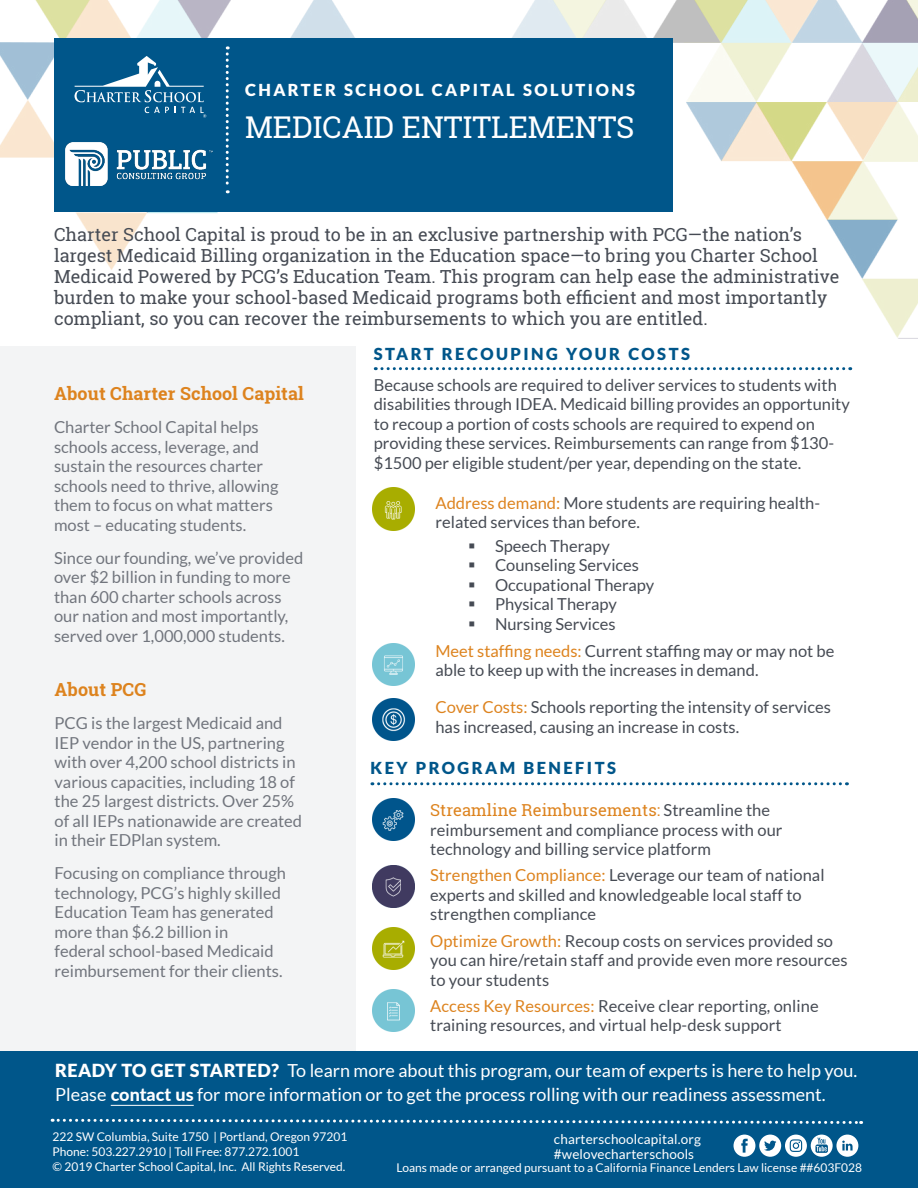
<style>
.page{position:relative;width:918px;height:1188px;background:#fff}
.page>*{position:absolute;margin:0;border:0;box-sizing:border-box;transform-origin:0 0}
.t1{font:30px "Roboto Slab";color:#fff}
.t2{font:18px/21px "Roboto Slab";color:#464b54}
.t3{font:18px/24px "Lato";color:#fff}
.t4{font:700 18px "Roboto Slab";letter-spacing:.005em;color:#dd831e}
.t5{font:16.5px/19.5px "Lato";color:#464b54}
.t6{font:16.5px/19.5px "Lato";color:#71757d}
.t7{font:900 16.5px "Lato";letter-spacing:.15em;color:#00568a}
.t8{font:900 16.5px "Lato";letter-spacing:.15em;color:#fff}
.t9{font:13.5px "Lato";letter-spacing:.01em;color:#fff}
.t10{font:12px/15px "Lato";color:#fff}
.s1{color:#dd831e}
.s2{font-family:"Roboto Slab";color:#dd831e}
.s3{font-weight:900}
.s4{font-weight:800}
</style>
<div class="page">
<img style="left:0;top:0;width:918px;height:338px">
<div style="left:0;top:347px;width:355px;height:705px;background:#f3f4f5"></div>
<div style="left:54px;top:38px;width:619px;height:173px;background:#00568a"></div>
<svg style="left:226px;top:46px;width:3px;height:147px"></svg>
<svg style="left:372px;top:782px;width:468px;height:3px"></svg>
<svg style="left:75px;top:56px;width:131px;height:62px"></svg>
<div style="left:0;top:1052px;width:918px;height:136px;background:#00568a"></div>
<img style="left:66px;top:143px;width:147px;height:42px">
<hr style="left:111px;top:1105px;width:83px;height:1px;background:#fff">
<img style="left:372px;top:799px;width:42px;height:42px">
<img style="left:372px;top:866px;width:42px;height:42px">
<img style="left:372px;top:927px;width:42px;height:42px">
<img style="left:372px;top:989px;width:42px;height:42px">
<img style="left:372px;top:699px;width:42px;height:42px">
<img style="left:372px;top:644px;width:42px;height:42px">
<img style="left:372px;top:488px;width:42px;height:42px">
<svg style="left:375px;top:367px;width:469px;height:3px"></svg>
<svg style="left:734px;top:1135px;width:124px;height:22px"></svg>
<svg style="left:52px;top:1118px;width:810px;height:6px"></svg>
<p class="t8" style="left:245px;top:81px;width:392px">CHARTER SCHOOL CAPITAL SOLUTIONS</p>
<p class="t1" style="left:245px;top:107px;width:391px">MEDICAID ENTITLEMENTS</p>
<p class="t2" style="left:54px;top:223px;width:750px">Charter School Capital is proud to be in an exclusive partnership with PCG—the nation’s</p>
<p class="t2" style="left:54px;top:244px;width:787px">largest Medicaid Billing organization in the Education space—to bring you Charter School Medicaid Powered by PCG’s Education Team. This program can help ease the administrative burden to make your school-based Medicaid programs both efficient and most importantly compliant, so you can recover the reimbursements to which you are entitled.</p>
<p class="t4" style="left:54px;top:381px;width:251px">About Charter School Capital</p>
<p class="t6" style="left:54px;top:417px;width:226px">Charter School Capital helps schools access, leverage, and sustain the resources charter schools need to thrive, allowing them to focus on what matters most – educating students.</p>
<p class="t6" style="left:54px;top:548px;width:251px">Since our founding, we’ve provided over $2 billion in funding to more than 600 charter schools across our nation and most importantly, served over 1,000,000 students.</p>
<p class="t4" style="left:55px;top:677px;width:93px">About PCG</p>
<p class="t6" style="left:55px;top:713px;width:249px">PCG is the largest Medicaid and<br>IEP vendor in the US, partnering with over 4,200 school districts in various capacities, including 18 of the 25 largest districts. Over 25% of all IEPs nationawide are created in their EDPlan system.</p>
<p class="t6" style="left:55px;top:863px;width:233px">Focusing on compliance through technology, PCG’s highly skilled<br>Education Team has generated more than $6.2 billion in<br>federal school-based Medicaid reimbursement for their clients.</p>
<p class="t7" style="left:374px;top:344px;width:318px">START RECOUPING YOUR COSTS</p>
<p class="t5" style="left:374px;top:375px;width:478px">Because schools are required to deliver services to students with disabilities through IDEA. Medicaid billing provides an opportunity to recoup a portion of costs schools are required to expend on providing these services. Reimbursements can range from $130- $1500 per eligible student/per year, depending on the state.</p>
<p class="t5" style="left:435px;top:493px;width:386px"><span class="s1">Address demand:</span> More students are requiring health&shy;related services than before.</p>
<p class="t5" style="left:495px;top:536px;width:116px">Speech Therapy</p>
<p class="t5" style="left:495px;top:555px;width:146px">Counseling Services</p>
<p class="t5" style="left:495px;top:575px;width:161px">Occupational Therapy</p>
<p class="t5" style="left:495px;top:594px;width:123px">Physical Therapy</p>
<p class="t5" style="left:495px;top:614px;width:122px">Nursing Services</p>
<p class="t5" style="left:435px;top:641px;width:400px"><span class="s1">Meet staffing needs:</span> Current staffing may or may not be able to keep up with the increases in demand.</p>
<p class="t5" style="left:435px;top:698px;width:397px"><span class="s1">Cover Costs:</span> Schools reporting the intensity of services has increased, causing an increase in costs.</p>
<p class="t7" style="left:370px;top:758px;width:247px">KEY PROGRAM BENEFITS</p>
<p class="t5" style="left:430px;top:800px;width:354px"><span class="s2">Streamline Reimbursements:</span> Streamline the reimbursement and compliance process with our technology and billing service platform</p>
<p class="t5" style="left:430px;top:866px;width:396px"><span class="s1">Strengthen Compliance:</span> Leverage our team of national experts and skilled and knowledgeable local staff to strengthen compliance</p>
<p class="t5" style="left:430px;top:931px;width:419px"><span class="s1">Optimize Growth:</span> Recoup costs on services provided so you can hire/retain staff and provide even more resources to your students</p>
<p class="t5" style="left:430px;top:996px;width:390px"><span class="s1">Access Key Resources:</span> Receive clear reporting, online training resources, and virtual help-desk support</p>
<p class="t3" style="left:55px;top:1059px;width:804px"><span class="s3">READY TO GET STARTED?</span> To learn more about this program, our team of experts is here to help you.<br>Please <span class="s4">contact us</span> for more information or to get the process rolling with our readiness assessment.</p>
<p class="t9" style="left:554px;top:1131px;width:148px">charterschoolcapital.org</p>
<p class="t9" style="left:554px;top:1146px;width:142px">#welovecharterschools</p>
<p class="t10" style="left:53px;top:1129px;width:296px">222 SW Columbia, Suite 1750 | Portland, Oregon 97201</p>
<p class="t10" style="left:53px;top:1144px;width:294px">Phone: 503.227.2910 | Toll Free: 877.272.1001<br>© 2019 Charter School Capital, Inc. All Rights Reserved.</p>
<p class="t10" style="left:396px;top:1161px;width:467px">Loans made or arranged pursuant to a California Finance Lenders Law license ##603F028</p>
</div>
